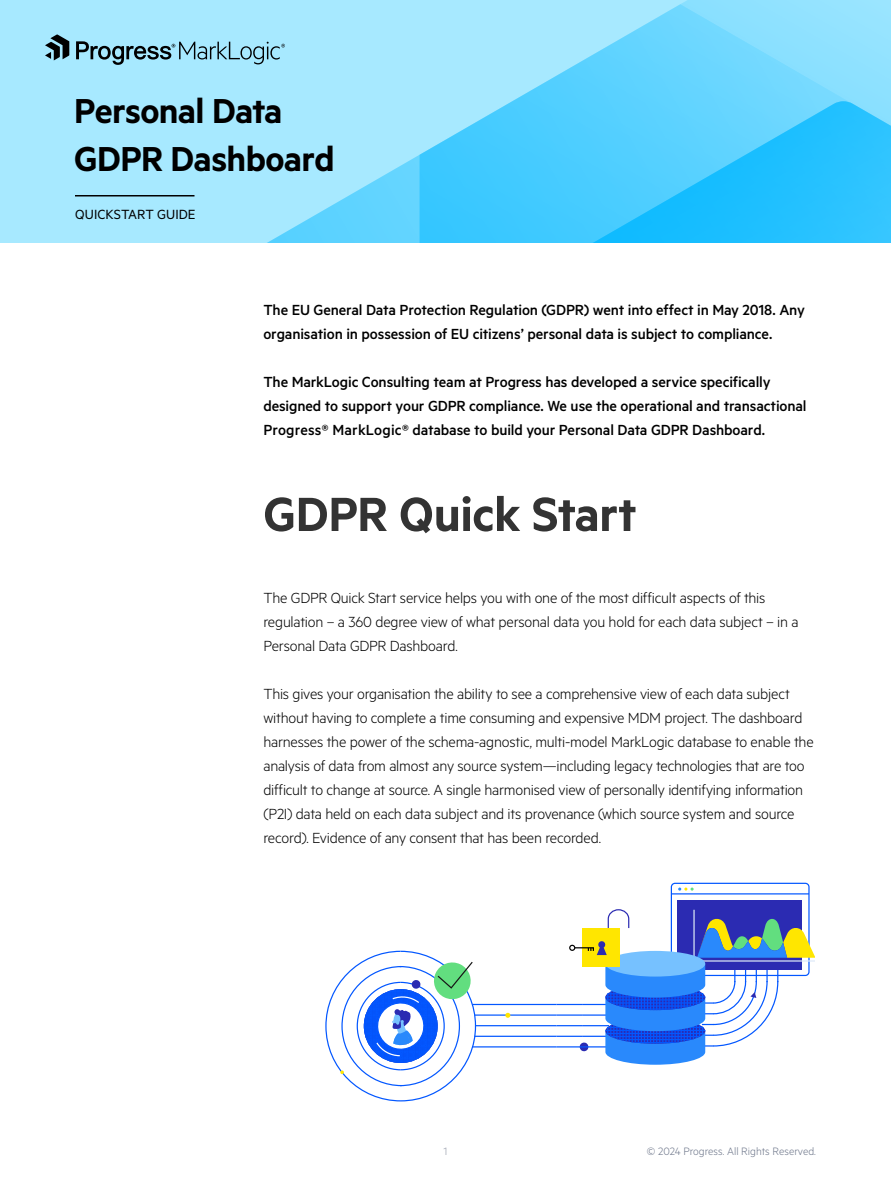
<style>
.page{position:relative;width:891px;height:1188px;background:#fff}
.page>*{position:absolute;margin:0;border:0;box-sizing:border-box;transform-origin:0 0}
.Main_Titles{font:600 54px "Metric";letter-spacing:-.01em;color:#333}
.t1{font:600 39px/48px "Metric";letter-spacing:-.015em;color:#000}
.Body_1{font:300 16.5px/24px "Metric";letter-spacing:-.015em;color:#000}
.Side_Bar_Highlights{font:500 16.5px/24px "Metric";letter-spacing:-.01em;color:#000}
.t2{font:15px "Metric";color:#000}
.t3{font:300 12px "Metric";color:#6c7589}
.t4{font:300 12px "Metric";color:#989eac}
</style>
<div class="page">
<div style="left:0;top:0;width:891px;height:243px;background:#a7e9ff"></div>
<svg style="left:267px;top:154px;width:153px;height:89px"></svg>
<svg style="left:420px;top:0;width:471px;height:243px"></svg>
<svg style="left:583px;top:101px;width:308px;height:142px;background:#3ac7ff"></svg>
<hr style="left:75px;top:195px;width:120px;height:1px;background:#000">
<svg style="left:45px;top:34px;width:24px;height:26px"></svg>
<svg style="left:76px;top:41px;width:209px;height:24px"></svg>
<hr style="left:472px;top:1046px;width:85px;height:2px;background:#0357ff">
<hr style="left:474px;top:1036px;width:83px;height:1px;background:#0357ff">
<hr style="left:475px;top:1025px;width:82px;height:1px;background:#0357ff">
<hr style="left:475px;top:1014px;width:82px;height:2px;background:#0357ff">
<hr style="left:472px;top:1004px;width:85px;height:1px;background:#0357ff">
<svg style="left:505px;top:1013px;width:5px;height:5px"></svg>
<svg style="left:529px;top:882px;width:285px;height:183px"></svg>
<svg style="left:325px;top:950px;width:152px;height:152px"></svg>
<h2 class="t1" style="left:74px;top:86px;width:262px">Personal Data<br>GDPR Dashboard</h2>
<p class="t2" style="left:75px;top:206px;width:122px">QUICKSTART GUIDE</p>
<p class="Side_Bar_Highlights" style="left:263px;top:297px;width:543px">The EU General Data Protection Regulation (GDPR) went into effect in May 2018. Any organisation in possession of EU citizens’ personal data is subject to compliance.</p>
<p class="Side_Bar_Highlights" style="left:263px;top:369px;width:545px">The MarkLogic Consulting team at Progress has developed a service specifically designed to support your GDPR compliance. We use the operational and transactional<br>Progress® MarkLogic® database to build your Personal Data GDPR Dashboard.</p>
<p class="Main_Titles" style="left:263px;top:482px;width:375px">GDPR Quick Start</p>
<p class="Body_1" style="left:263px;top:585px;width:537px">The GDPR Quick Start service helps you with one of the most difficult aspects of this regulation – a 360 degree view of what personal data you hold for each data subject – in a<br>Personal Data GDPR Dashboard.</p>
<p class="Body_1" style="left:263px;top:681px;width:552px">This gives your organisation the ability to see a comprehensive view of each data subject without having to complete a time consuming and expensive MDM project. The dashboard harnesses the power of the schema-agnostic, multi-model MarkLogic database to enable the analysis of data from almost any source system—including legacy technologies that are too difficult to change at source. A single harmonised view of personally identifying information (P2I) data held on each data subject and its provenance (which source system and source record). Evidence of any consent that has been recorded.</p>
<p class="t4" style="left:444px;top:1144px;width:5px">1</p>
<p class="t3" style="left:647px;top:1144px;width:171px">© 2024 Progress. All Rights Reserved.</p>
</div>
